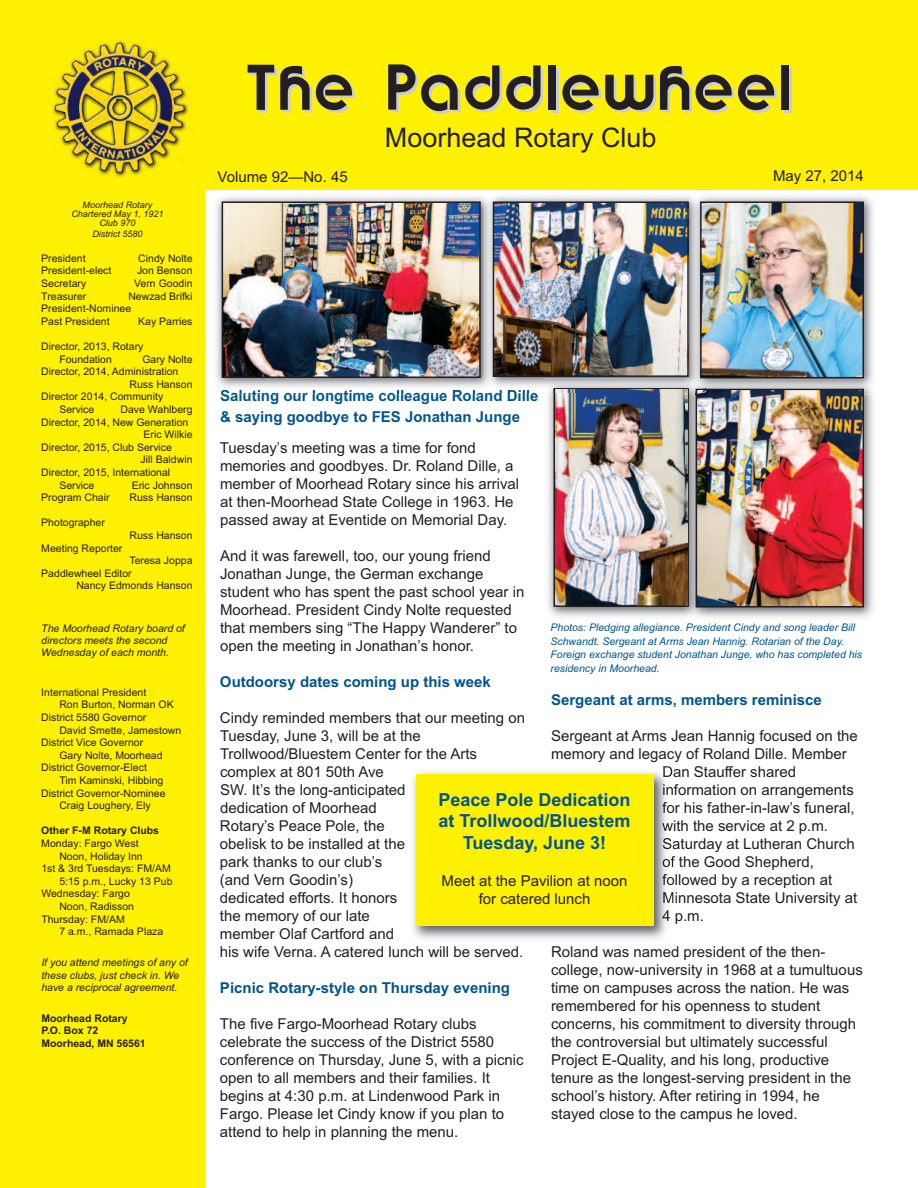
<style>
.page{position:relative;width:918px;height:1188px;background:#fff}
.page>*{position:absolute;margin:0;border:0;box-sizing:border-box;transform-origin:0 0}
.t1{font:54px "Brandish";letter-spacing:.05em;color:#231f20}
.t2{font:27px "Arial";color:#231f20}
.t3{font:700 18px/21.6px "Arial";color:#00548e;text-align:center}
.t4{font:15px/18px "Arial";color:#231f20}
.t5{font:700 15px/21px "Arial";color:#00548e}
.t6{font:10.5px/12.6px "Arial";color:#231f20}
.t7{font:italic 10.5px/13.5px "Arial";color:#00548e}
.t8{font:italic 10.5px/12px "Arial";color:#231f20}
.t9{font:700 10.5px/12.6px "Arial";color:#231f20}
.t10{font:italic 9px/9px "Arial";color:#231f20;text-align:center}
</style>
<div class="page">
<div style="left:0;top:0;width:205px;height:1188px;background:#fff101"></div>
<div style="left:0;top:0;width:918px;height:190px;background:#fff101"></div>
<img style="left:53px;top:39px;width:138px;height:139px">
<img style="left:216px;top:196px;width:281px;height:198px">
<img style="left:221px;top:390px;width:80px;height:4px">
<img style="left:225px;top:204px;width:253px;height:171px">
<div style="left:222px;top:201px;width:259px;height:177px;border:2px solid #231f20"></div>
<img style="left:548px;top:394px;width:156px;height:224px">
<img style="left:557px;top:394px;width:129px;height:210px">
<div style="left:554px;top:388px;width:135px;height:219px;border:2px solid #231f20"></div>
<img style="left:704px;top:196px;width:169px;height:422px">
<img style="left:686px;top:394px;width:4px;height:213px">
<img style="left:686px;top:394px;width:2px;height:212px">
<img style="left:699px;top:394px;width:162px;height:211px">
<div style="left:696px;top:389px;width:168px;height:219px;border:2px solid #231f20"></div>
<img style="left:497px;top:196px;width:208px;height:183px">
<img style="left:497px;top:379px;width:376px;height:15px">
<img style="left:483px;top:196px;width:14px;height:197px">
<img style="left:554px;top:388px;width:132px;height:1px">
<img style="left:554px;top:389px;width:132px;height:4px">
<img style="left:555px;top:390px;width:131px;height:3px">
<img style="left:496px;top:204px;width:190px;height:170px">
<div style="left:493px;top:201px;width:196px;height:176px;border:2px solid #231f20"></div>
<img style="left:706px;top:389px;width:157px;height:1px">
<img style="left:706px;top:390px;width:157px;height:4px">
<svg style="left:686px;top:379px;width:20px;height:15px"></svg>
<img style="left:703px;top:204px;width:158px;height:171px">
<div style="left:700px;top:201px;width:164px;height:177px;border:2px solid #231f20"></div>
<img style="left:413px;top:772px;width:258px;height:167px">
<svg style="left:663px;top:768px;width:10px;height:9px"></svg>
<svg style="left:663px;top:784px;width:10px;height:11px"></svg>
<svg style="left:662px;top:802px;width:11px;height:11px"></svg>
<svg style="left:662px;top:822px;width:11px;height:9px"></svg>
<svg style="left:663px;top:838px;width:10px;height:29px"></svg>
<svg style="left:662px;top:874px;width:11px;height:29px"></svg>
<svg style="left:662px;top:910px;width:9px;height:12px"></svg>
<div style="left:416px;top:775px;width:237px;height:151px;background:#fff101"></div>
<p class="t10" style="left:71px;top:200px;width:94px">Moorhead Rotary<br>Chartered May 1, 1921<br>Club 970</p>
<p class="t10" style="left:92px;top:229px;width:52px">District 5580</p>
<p class="t6" style="left:41px;top:252px;width:46px">President</p>
<p class="t6" style="left:138px;top:252px;width:56px">Cindy Nolte</p>
<p class="t6" style="left:41px;top:264px;width:72px">President-elect</p>
<p class="t6" style="left:137px;top:264px;width:57px">Jon Benson</p>
<p class="t6" style="left:41px;top:277px;width:46px">Secretary</p>
<p class="t6" style="left:134px;top:277px;width:60px">Vern Goodin</p>
<p class="t6" style="left:41px;top:290px;width:47px">Treasurer</p>
<p class="t6" style="left:41px;top:290px;width:153px;text-indent:87px">Newzad Brifki<br>President-Nominee<br>Past President</p>
<p class="t6" style="left:138px;top:315px;width:56px">Kay Parries</p>
<p class="t6" style="left:59px;top:340px;width:86px;text-indent:-18px">Director, 2013, Rotary<br>Foundation</p>
<p class="t6" style="left:142px;top:353px;width:52px">Gary Nolte</p>
<p class="t6" style="left:41px;top:365px;width:139px">Director, 2014, Administration</p>
<p class="t6" style="left:129px;top:378px;width:65px">Russ Hanson</p>
<p class="t6" style="left:41px;top:390px;width:123px">Director 2014, Community</p>
<p class="t6" style="left:59px;top:403px;width:37px">Service</p>
<p class="t6" style="left:121px;top:403px;width:73px">Dave Wahlberg</p>
<p class="t6" style="left:41px;top:416px;width:149px">Director, 2014, New Generation</p>
<p class="t6" style="left:144px;top:428px;width:50px">Eric Wilkie</p>
<p class="t6" style="left:41px;top:441px;width:132px">Director, 2015, Club Service</p>
<p class="t6" style="left:141px;top:453px;width:53px">Jill Baldwin</p>
<p class="t6" style="left:41px;top:466px;width:130px">Director, 2015, International</p>
<p class="t6" style="left:59px;top:479px;width:37px">Service</p>
<p class="t6" style="left:132px;top:479px;width:62px">Eric Johnson</p>
<p class="t6" style="left:41px;top:491px;width:70px">Program Chair</p>
<p class="t6" style="left:129px;top:491px;width:65px">Russ Hanson</p>
<p class="t6" style="left:41px;top:516px;width:65px">Photographer</p>
<p class="t6" style="left:129px;top:529px;width:65px">Russ Hanson</p>
<p class="t6" style="left:41px;top:542px;width:83px">Meeting Reporter</p>
<p class="t6" style="left:41px;top:554px;width:153px;text-indent:88px">Teresa Joppa<br>Paddlewheel Editor</p>
<p class="t6" style="left:76px;top:579px;width:118px">Nancy Edmonds Hanson</p>
<p class="t8" style="left:41px;top:622px;width:145px">The Moorhead Rotary board of directors meets the second<br>Wednesday of each month.</p>
<p class="t6" style="left:41px;top:686px;width:107px">International President</p>
<p class="t6" style="left:59px;top:699px;width:116px">Ron Burton, Norman OK</p>
<p class="t6" style="left:41px;top:711px;width:107px">District 5580 Governor</p>
<p class="t6" style="left:59px;top:724px;width:123px">David Smette, Jamestown</p>
<p class="t6" style="left:41px;top:736px;width:103px">District Vice Governor</p>
<p class="t6" style="left:59px;top:749px;width:105px">Gary Nolte, Moorhead</p>
<p class="t6" style="left:41px;top:762px;width:107px">District Governor-Elect</p>
<p class="t6" style="left:59px;top:774px;width:106px">Tim Kaminski, Hibbing</p>
<p class="t6" style="left:41px;top:787px;width:126px">District Governor-Nominee</p>
<p class="t6" style="left:59px;top:799px;width:93px">Craig Loughery, Ely</p>
<p class="t9" style="left:41px;top:825px;width:119px">Other F-M Rotary Clubs</p>
<p class="t6" style="left:41px;top:837px;width:99px">Monday: Fargo West</p>
<p class="t6" style="left:59px;top:850px;width:85px">Noon, Holiday Inn</p>
<p class="t6" style="left:41px;top:862px;width:131px">1st &amp; 3rd Tuesdays: FM/AM</p>
<p class="t6" style="left:59px;top:875px;width:115px">5:15 p.m., Lucky 13 Pub</p>
<p class="t6" style="left:41px;top:888px;width:90px">Wednesday: Fargo</p>
<p class="t6" style="left:59px;top:900px;width:76px">Noon, Radisson</p>
<p class="t6" style="left:41px;top:913px;width:85px">Thursday: FM/AM</p>
<p class="t6" style="left:59px;top:925px;width:105px">7 a.m., Ramada Plaza</p>
<p class="t8" style="left:41px;top:956px;width:148px;line-height:12.6px">If you attend meetings of any of these clubs, just check in. We have a reciprocal agreement.</p>
<p class="t9" style="left:41px;top:1012px;width:106px">Moorhead Rotary<br>P.O. Box 72<br>Moorhead, MN 56561</p>
<h1 class="t1" style="left:245px;top:60px;width:548px">The Paddlewheel</h1>
<h2 class="t2" style="left:385px;top:122px;width:273px">Moorhead Rotary Club</h2>
<p class="t4" style="left:773px;top:167px;width:92px">May 27, 2014</p>
<p class="t4" style="left:218px;top:168px;width:132px">Volume 92—No. 45</p>
<p class="t5" style="left:220px;top:385px;width:320px">Saluting our longtime colleague Roland Dille &amp; saying goodbye to FES Jonathan Junge</p>
<p class="t4" style="left:220px;top:439px;width:301px">Tuesday’s meeting was a time for fond memories and goodbyes. Dr. Roland Dille, a member of Moorhead Rotary since his arrival at then-Moorhead State College in 1963. He passed away at Eventide on Memorial Day.</p>
<p class="t4" style="left:220px;top:547px;width:306px">And it was farewell, too, our young friend Jonathan Junge, the German exchange student who has spent the past school year in Moorhead. President Cindy Nolte requested that members sing “The Happy Wanderer” to open the meeting in Jonathan’s honor.</p>
<p class="t5" style="left:220px;top:671px;width:272px">Outdoorsy dates coming up this week</p>
<p class="t4" style="left:220px;top:709px;width:307px">Cindy reminded members that our meeting on<br>Tuesday, June 3, will be at the<br>Trollwood/Bluestem Center for the Arts complex at 801 50th Ave<br>SW. It’s the long-anticipated<br>dedication of Moorhead<br>Rotary’s Peace Pole, the<br>obelisk to be installed at the<br>park thanks to our club’s<br>(and Vern Goodin’s)<br>dedicated efforts. It honors<br>the memory of our late<br>member Olaf Cartford and<br>his wife Verna. A catered lunch will be served.</p>
<p class="t5" style="left:220px;top:978px;width:292px">Picnic Rotary-style on Thursday evening</p>
<p class="t4" style="left:220px;top:1015px;width:305px">The five Fargo-Moorhead Rotary clubs celebrate the success of the District 5580 conference on Thursday, June 5, with a picnic open to all members and their families. It begins at 4:30 p.m. at Lindenwood Park in Fargo. Please let Cindy know if you plan to attend to help in planning the menu.</p>
<p class="t7" style="left:551px;top:621px;width:313px">Photos: Pledging allegiance. President Cindy and song leader Bill Schwandt. Sergeant at Arms Jean Hannig. Rotarian of the Day.<br>Foreign exchange student Jonathan Junge, who has completed his residency in Moorhead.</p>
<p class="t5" style="left:551px;top:689px;width:272px">Sergeant at arms, members reminisce</p>
<p class="t4" style="left:551px;top:727px;width:308px">Sergeant at Arms Jean Hannig focused on the</p>
<p class="t4" style="left:551px;top:745px;width:297px">memory and legacy of Roland Dille. Member</p>
<p class="t4" style="left:662px;top:763px;width:135px">Dan Stauffer shared</p>
<p class="t4" style="left:662px;top:781px;width:193px">information on arrangements</p>
<p class="t4" style="left:662px;top:799px;width:194px">for his father-in-law’s funeral,</p>
<p class="t4" style="left:662px;top:817px;width:167px">with the service at 2 p.m.</p>
<p class="t4" style="left:662px;top:835px;width:194px">Saturday at Lutheran Church</p>
<p class="t4" style="left:662px;top:853px;width:153px">of the Good Shepherd,</p>
<p class="t4" style="left:662px;top:871px;width:172px">followed by a reception at</p>
<p class="t4" style="left:662px;top:889px;width:197px">Minnesota State University at</p>
<p class="t4" style="left:662px;top:907px;width:43px">4 p.m.</p>
<p class="t4" style="left:551px;top:943px;width:313px">Roland was named president of the then&shy;college, now-university in 1968 at a tumultuous time on campuses across the nation. He was remembered for his openness to student concerns, his commitment to diversity through the controversial but ultimately successful Project E-Quality, and his long, productive tenure as the longest-serving president in the school’s history. After retiring in 1994, he stayed close to the campus he loved.</p>
<p class="t3" style="left:439px;top:789px;width:194px">Peace Pole Dedication at Trollwood/Bluestem<br>Tuesday, June 3!</p>
<p class="t4" style="left:442px;top:872px;width:187px;text-align:center">Meet at the Pavilion at noon for catered lunch</p>
</div>
